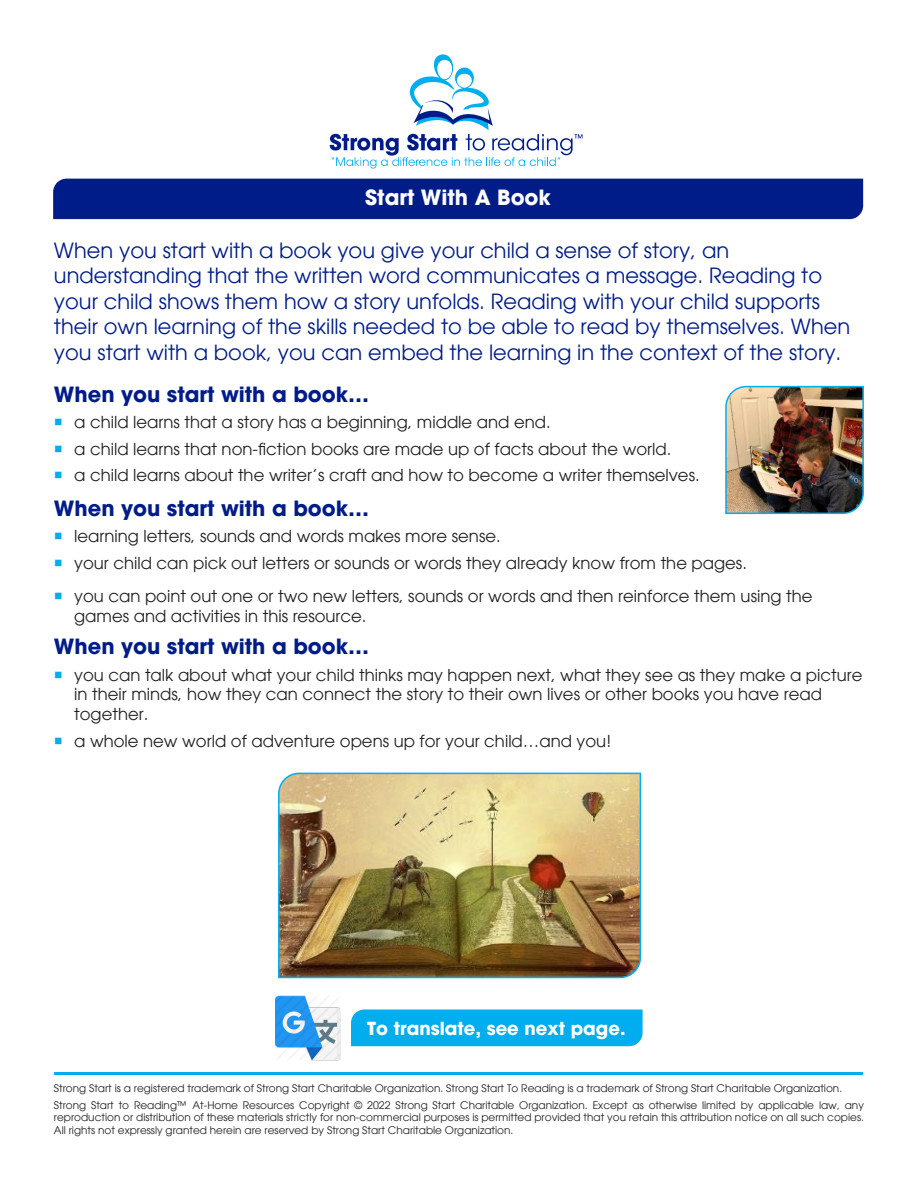
<style>
.page{position:relative;width:918px;height:1188px;background:#fff}
.page>*{position:absolute;margin:0;border:0;box-sizing:border-box;transform-origin:0 0}
.t1{font:21px/25.5px "Avant Garde";color:#001c88}
.t2{font:700 21px "Avant Garde";color:#001c88}
.t3{font:700 21px "Avant Garde";color:#fff}
.t4{font:700 18px "Avant Garde";color:#fff}
.t5{font:16.5px/19.8px "Avant Garde";color:#231f20}
.t6{font:10.5px/12.6px "Avant Garde";color:#231f20;text-align:justify}
.s1{color:#00aeef}
</style>
<div class="page">
<hr style="left:54px;top:1072px;width:809px;height:3px;background:#00aeef">
<div style="left:53px;top:179px;width:810px;height:40px;background:#001c88"></div>
<svg style="left:330px;top:54px;width:253px;height:115px"></svg>
<img style="left:725px;top:385px;width:139px;height:130px">
<img style="left:278px;top:772px;width:364px;height:207px">
<div style="left:351px;top:1010px;width:292px;height:36px;background:#00aeef"></div>
<img style="left:275px;top:995px;width:65px;height:65px">
<p class="t3" style="left:365px;top:187px;width:187px">Start With A Book</p>
<p class="t1" style="left:54px;top:237px;width:798px">When you start with a book you give your child a sense of story, an understanding that the written word communicates a message. Reading to your child shows them how a story unfolds. Reading with your child supports their own learning of the skills needed to be able to read by themselves. When you start with a book, you can embed the learning in the context of the story.</p>
<p class="t2" style="left:54px;top:384px;width:317px">When you start with a book…</p>
<p class="t5" style="left:54px;top:412px;width:498px"><span class="s1">○</span> a child learns that a story has a beginning, middle and end.</p>
<p class="t5" style="left:54px;top:439px;width:619px"><span class="s1">○</span> a child learns that non-fiction books are made up of facts about the world.</p>
<p class="t5" style="left:54px;top:465px;width:647px"><span class="s1">○</span> a child learns about the writer’s craft and how to become a writer themselves.</p>
<p class="t2" style="left:54px;top:498px;width:317px">When you start with a book…</p>
<p class="t5" style="left:54px;top:526px;width:448px"><span class="s1">○</span> learning letters, sounds and words makes more sense.</p>
<p class="t5" style="left:54px;top:553px;width:695px"><span class="s1">○</span> your child can pick out letters or sounds or words they already know from the pages.</p>
<p class="t5" style="left:74px;top:586px;width:740px;text-indent:-20px"><span class="s1">○</span> you can point out one or two new letters, sounds or words and then reinforce them using the games and activities in this resource.</p>
<p class="t2" style="left:54px;top:636px;width:317px">When you start with a book…</p>
<p class="t5" style="left:74px;top:665px;width:790px;text-indent:-20px"><span class="s1">○</span> you can talk about what your child thinks may happen next, what they see as they make a picture in their minds, how they can connect the story to their own lives or other books you have read together.</p>
<p class="t5" style="left:54px;top:731px;width:559px"><span class="s1">○</span> a whole new world of adventure opens up for your child…and you!</p>
<p class="t4" style="left:367px;top:1019px;width:260px">To translate, see next page.</p>
<p class="t6" style="left:54px;top:1082px;width:790px">Strong Start is a registered trademark of Strong Start Charitable Organization. Strong Start To Reading is a trademark of Strong Start Charitable Organization.</p>
<p class="t6" style="left:54px;top:1099px;width:812px">Strong Start to Reading™ At-Home Resources Copyright © 2022 Strong Start Charitable Organization. Except as otherwise limited by applicable law, any reproduction or distribution of these materials strictly for non-commercial purposes is permitted provided that you retain this attribution notice on all such copies.<br>All rights not expressly granted herein are reserved by Strong Start Charitable Organization.</p>
</div>
